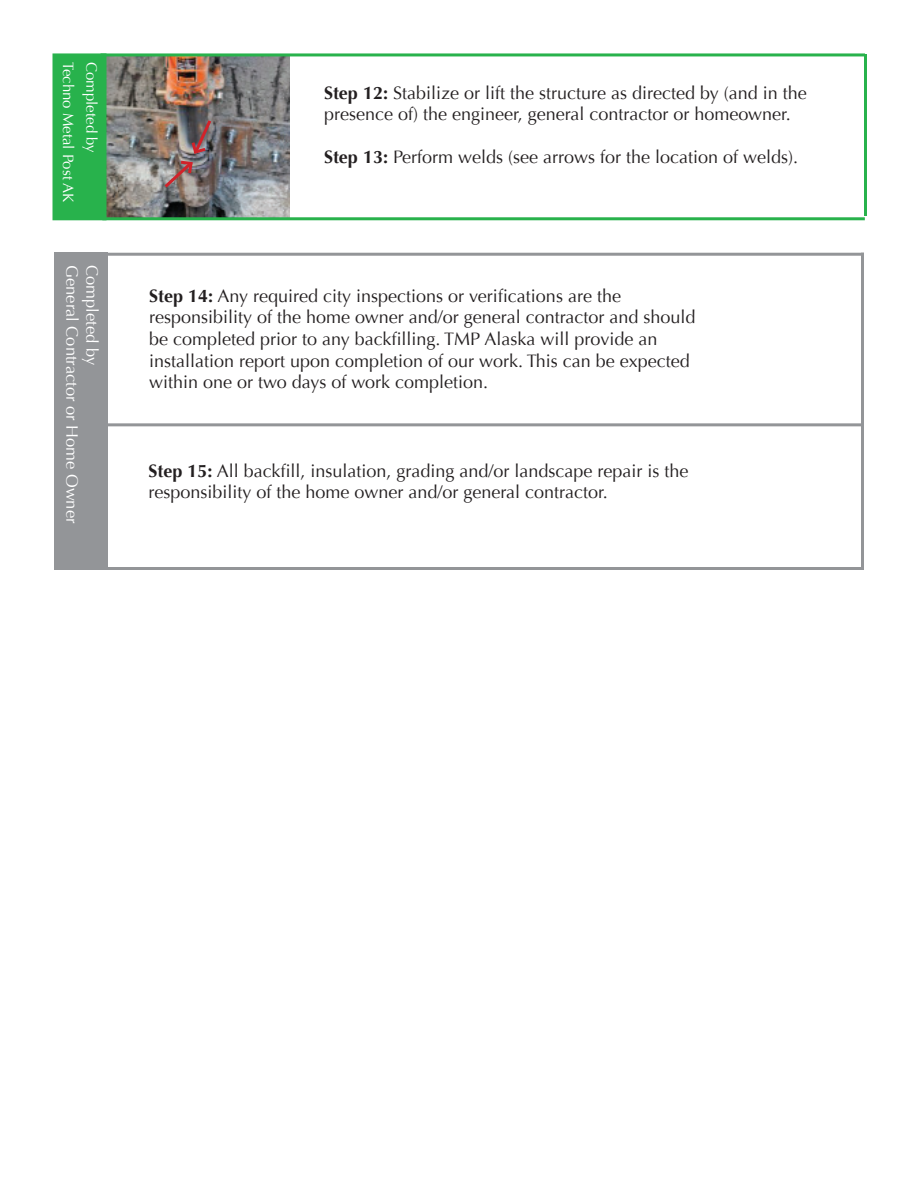
<style>
.page{position:relative;width:918px;height:1188px;background:#fff}
.page>*{position:absolute;margin:0;border:0;box-sizing:border-box;transform-origin:0 0}
.t1{font:18px/21.6px "Optima";color:#231f20}
.t2{font:16.5px "Optima";color:#fff}
.t3{font:15px "Optima";color:#fff}
.s1{font-weight:700}
</style>
<div class="page">
<img style="left:106px;top:56px;width:184px;height:161px">
<div style="left:52px;top:53px;width:54px;height:167px;background:#28b24c;border:2px solid #28b24c"></div>
<hr style="left:101px;top:53px;width:764px;height:3px;background:#28b24c">
<hr style="left:102px;top:217px;width:763px;height:3px;background:#28b24c">
<div style="left:54px;top:253px;width:54px;height:317px;background:#939598"></div>
<hr style="left:108px;top:253px;width:756px;height:3px;background:#939598">
<hr style="left:108px;top:567px;width:756px;height:3px;background:#939598">
<hr style="left:108px;top:423px;width:756px;height:3px;background:#939598">
<hr style="left:861px;top:253px;width:3px;height:315px;background:#939598">
<hr style="left:864px;top:54px;width:3px;height:162px;background:#28b24c">
<img style="left:161px;top:117px;width:53px;height:74px">
<p class="t3" style="left:77px;top:62px;width:142px;rotate:90deg">Techno Metal Post AK</p>
<p class="t3" style="left:100px;top:62px;width:92px;rotate:90deg">Completed by</p>
<p class="t2" style="left:82px;top:265px;width:260px;rotate:90deg">General Contractor or Home Owner</p>
<p class="t2" style="left:102px;top:265px;width:101px;rotate:90deg">Completed by</p>
<p class="t1" style="left:324px;top:82px;width:484px"><span class="s1">Step 12:</span> Stabilize or lift the structure as directed by (and in the presence of) the engineer, general contractor or homeowner.</p>
<p class="t1" style="left:324px;top:147px;width:476px"><span class="s1">Step 13:</span> Perform welds (see arrows for the location of welds).</p>
<p class="t1" style="left:149px;top:285px;width:548px"><span class="s1">Step 14:</span> Any required city inspections or verifications are the responsibility of the home owner and/or general contractor and should be completed prior to any backfilling. TMP Alaska will provide an installation report upon completion of our work. This can be expected within one or two days of work completion.</p>
<p class="t1" style="left:148px;top:460px;width:542px"><span class="s1">Step 15:</span> All backfill, insulation, grading and/or landscape repair is the responsibility of the home owner and/or general contractor.</p>
</div>
